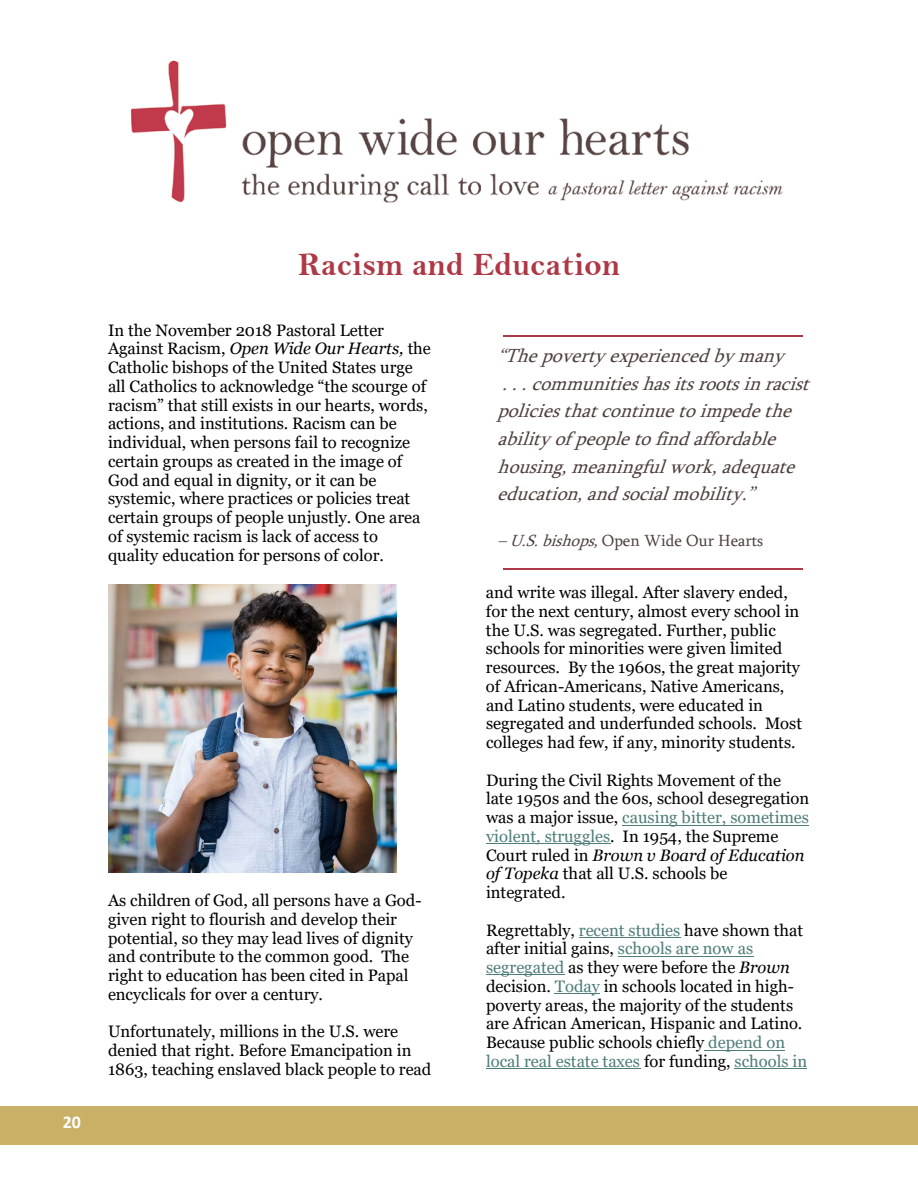
<style>
.page{position:relative;width:918px;height:1188px;background:#fff}
.page>*{position:absolute;margin:0;border:0;box-sizing:border-box;transform-origin:0 0}
.t1{font:33px "Bell MT Bold";color:#ae3946}
.t2{font:italic 19.5px/27.8px "Sylfaen";color:#4d3f3c}
.t3{font:700 18px "Calibri";color:#fff}
.t4{font:16.5px/18.8px "Georgia";color:#000}
.t5{font:16.5px "Sylfaen";color:#4d3f3c}
.s1{font-style:italic}
.s2{color:#4e7d7a}
</style>
<div class="page">
<div style="left:0;top:1106px;width:918px;height:39px;background:#cab066"></div>
<img style="left:130px;top:60px;width:653px;height:143px">
<hr style="left:622px;top:825px;width:187px;height:1px;background:#4e7d7a">
<hr style="left:486px;top:843px;width:124px;height:1px;background:#4e7d7a">
<hr style="left:579px;top:937px;width:101px;height:1px;background:#4e7d7a">
<hr style="left:618px;top:956px;width:135px;height:1px;background:#4e7d7a">
<hr style="left:486px;top:975px;width:78px;height:1px;background:#4e7d7a">
<hr style="left:555px;top:993px;width:45px;height:1px;background:#4e7d7a">
<hr style="left:704px;top:1050px;width:81px;height:1px;background:#4e7d7a">
<hr style="left:486px;top:1068px;width:154px;height:1px;background:#4e7d7a">
<hr style="left:735px;top:1068px;width:72px;height:1px;background:#4e7d7a">
<hr style="left:503px;top:336px;width:300px;height:1px;background:#ae3946">
<hr style="left:503px;top:568px;width:300px;height:1px;background:#ae3946">
<img style="left:108px;top:584px;width:288px;height:288px">
<p class="t3" style="left:63px;top:1109px;width:20px">20</p>
<h1 class="t1" style="left:298px;top:244px;width:323px">Racism and Education</h1>
<p class="t4" style="left:108px;top:321px;width:324px">In the November 2018 Pastoral Letter Against Racism, <span class="s1">Open Wide Our Hearts,</span> the Catholic bishops of the United States urge all Catholics to acknowledge “the scourge of racism” that still exists in our hearts, words, actions, and institutions. Racism can be individual, when persons fail to recognize certain groups as created in the image of God and equal in dignity, or it can be systemic, where practices or policies treat certain groups of people unjustly. One area of systemic racism is lack of access to quality education for persons of color.</p>
<p class="t4" style="left:108px;top:891px;width:315px">As children of God, all persons have a God&shy;given right to flourish and develop their potential, so they may lead lives of dignity and contribute to the common good. The right to education has been cited in Papal encyclicals for over a century.</p>
<p class="t4" style="left:108px;top:1023px;width:325px">Unfortunately, millions in the U.S. were denied that right. Before Emancipation in<br>1863, teaching enslaved black people to read</p>
<p class="t2" style="left:497px;top:341px;width:321px">“Thepovertyexperiencedbymany ...communitieshasitsrootsinracist policiesthatcontinuetoimpedethe abilityofpeopletofindaffordable housing,meaningfulwork,adequate education,andsocialmobility.”</p>
<p class="t5" style="left:497px;top:530px;width:267px"><span class="s1">–U.S.bishops,</span>Open Wide Our Hearts</p>
<p class="t4" style="left:486px;top:583px;width:318px">and write was illegal. After slavery ended, for the next century, almost every school in the U.S. was segregated. Further, public schools for minorities were given limited resources. By the 1960s, the great majority of African-Americans, Native Americans, and Latino students, were educated in segregated and underfunded schools. Most colleges had few, if any, minority students.</p>
<p class="t4" style="left:486px;top:771px;width:325px">During the Civil Rights Movement of the late 1950s and the 60s, school desegregation was a major issue, <span class="s2">causing bitter, sometimes violent, struggles</span>. In 1954, the Supreme Court ruled in <span class="s1">Brown v Board of Education of Topeka</span> that all U.S. schools be integrated.</p>
<p class="t4" style="left:486px;top:921px;width:323px">Regrettably, <span class="s2">recent studies</span> have shown that after initial gains, <span class="s2">schools are now as segregated</span> as they were before the <span class="s1">Brown </span>decision. <span class="s2">Today</span> in schools located in high&shy;poverty areas, the majority of the students are African American, Hispanic and Latino.<br>Because public schools chiefly <span class="s2">depend on local real estate taxes</span> for funding, <span class="s2">schools in</span></p>
</div>
